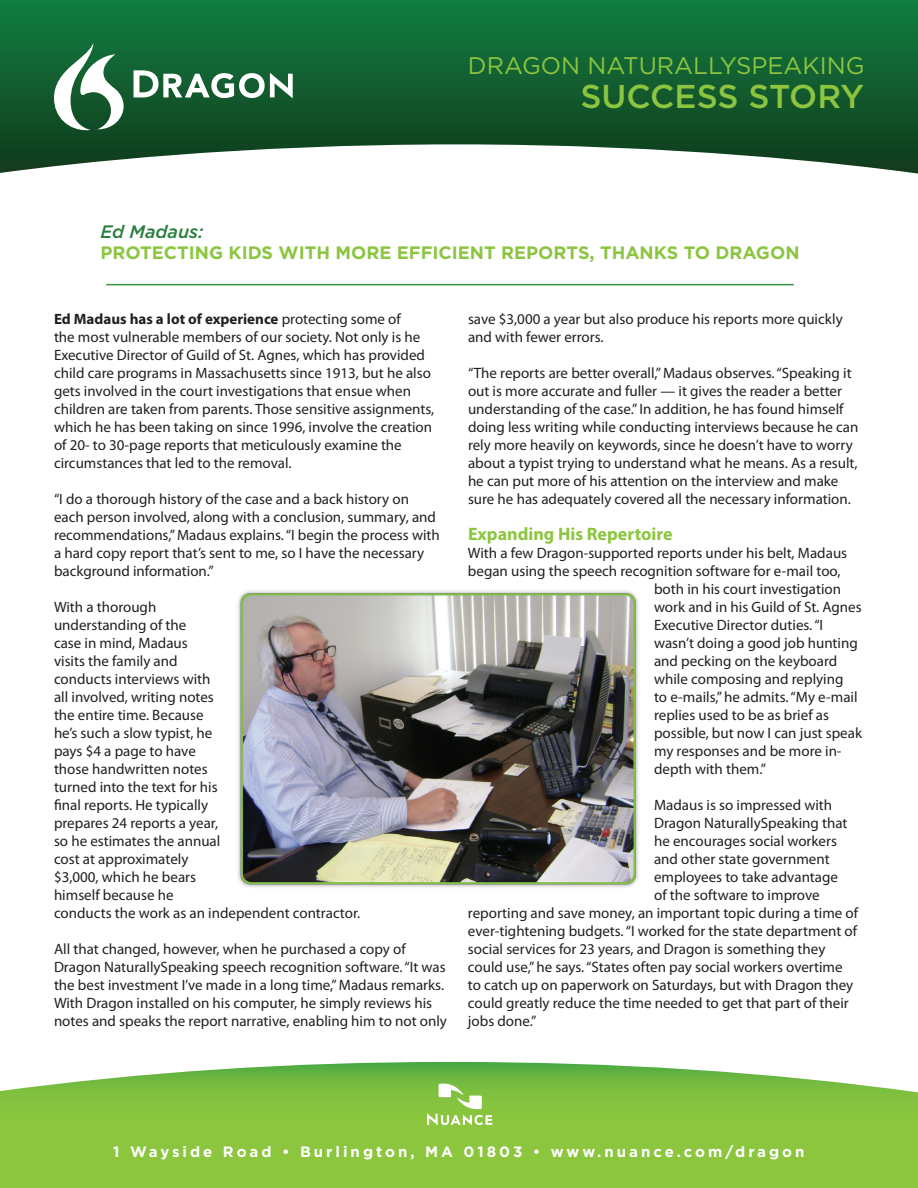
<style>
.page{position:relative;width:918px;height:1188px;background:#fff}
.page>*{position:absolute;margin:0;border:0;box-sizing:border-box;transform-origin:0 0}
.t1{font:500 33px "Gotham";letter-spacing:-.005em;color:#8cc540}
.t2{font:24px "Gotham";color:#8cc540}
.t3{font:700 18px "Gotham";color:#8cc540}
.t4{font:700 18px "Myriad Pro";color:#8cc540}
.t5{font:italic 500 18px "Gotham";color:#287e3d}
.t6{font:15px/18px "Myriad Pro";color:#231f20}
.t7{font:700 15px "Gotham";letter-spacing:.2em;color:#fff}
.s1{font-weight:700}
</style>
<div class="page">
<svg style="left:0;top:0;width:918px;height:174px;background:#2e734a"></svg>
<svg style="left:134px;top:70px;width:159px;height:28px"></svg>
<svg style="left:54px;top:43px;width:70px;height:87px"></svg>
<hr style="left:106px;top:284px;width:688px;height:1px;background:#349444">
<svg style="left:0;top:1062px;width:918px;height:126px;background:#8ec74d"></svg>
<svg style="left:427px;top:1084px;width:65px;height:41px"></svg>
<img style="left:238px;top:590px;width:401px;height:298px">
<h2 class="t2" style="left:468px;top:52px;width:398px">DRAGON NATURALLYSPEAKING</h2>
<h1 class="t1" style="left:580px;top:78px;width:285px">SUCCESS STORY</h1>
<p class="t5" style="left:100px;top:221px;width:105px">Ed Madaus:</p>
<p class="t3" style="left:100px;top:242px;width:701px">PROTECTING KIDS WITH MORE EFFICIENT REPORTS, THANKS TO DRAGON</p>
<p class="t6" style="left:54px;top:310px;width:382px"><span class="s1">Ed Madaus has a lot of experience</span> protecting some of<br>the most vulnerable members of our society. Not only is he Executive Director of Guild of St. Agnes, which has provided child care programs in Massachusetts since 1913, but he also gets involved in the court investigations that ensue when children are taken from parents. Those sensitive assignments, which he has been taking on since 1996, involve the creation of 20- to 30-page reports that meticulously examine the circumstances that led to the removal.</p>
<p class="t6" style="left:54px;top:490px;width:387px">“I do a thorough history of the case and a back history on each person involved, along with a conclusion, summary, and recommendations,” Madaus explains. “I begin the process with a hard copy report that’s sent to me, so I have the necessary background information.”</p>
<p class="t6" style="left:54px;top:598px;width:308px">With a thorough<br>understanding of the<br>case in mind, Madaus<br>visits the family and<br>conducts interviews with<br>all involved, writing notes<br>the entire time. Because<br>he’s such a slow typist, he<br>pays $4 a page to have<br>those handwritten notes<br>turned into the text for his<br>final reports. He typically<br>prepares 24 reports a year,<br>so he estimates the annual<br>cost at approximately<br>$3,000, which he bears<br>himself because he<br>conducts the work as an independent contractor.</p>
<p class="t6" style="left:54px;top:940px;width:394px">All that changed, however, when he purchased a copy of Dragon NaturallySpeaking speech recognition software. “It was the best investment I’ve made in a long time,” Madaus remarks.<br>With Dragon installed on his computer, he simply reviews his notes and speaks the report narrative, enabling him to not only</p>
<p class="t6" style="left:468px;top:310px;width:376px">save $3,000 a year but also produce his reports more quickly and with fewer errors.</p>
<p class="t6" style="left:468px;top:364px;width:392px">“The reports are better overall,” Madaus observes. “Speaking it out is more accurate and fuller — it gives the reader a better understanding of the case.” In addition, he has found himself doing less writing while conducting interviews because he can rely more heavily on keywords, since he doesn’t have to worry about a typist trying to understand what he means. As a result, he can put more of his attention on the interview and make sure he has adequately covered all the necessary information.</p>
<p class="t4" style="left:468px;top:522px;width:206px">Expanding His Repertoire</p>
<p class="t6" style="left:468px;top:544px;width:381px">With a few Dragon-supported reports under his belt, Madaus</p>
<p class="t6" style="left:468px;top:562px;width:374px">began using the speech recognition software for e-mail too,</p>
<p class="t6" style="left:654px;top:580px;width:188px">both in his court investigation</p>
<p class="t6" style="left:654px;top:598px;width:209px">work and in his Guild of St. Agnes</p>
<p class="t6" style="left:654px;top:616px;width:171px">Executive Director duties. “I</p>
<p class="t6" style="left:654px;top:634px;width:205px">wasn’t doing a good job hunting</p>
<p class="t6" style="left:654px;top:652px;width:185px">and pecking on the keyboard</p>
<p class="t6" style="left:654px;top:670px;width:191px">while composing and replying</p>
<p class="t6" style="left:654px;top:688px;width:205px">to e-mails,” he admits. “My e-mail</p>
<p class="t6" style="left:654px;top:706px;width:176px">replies used to be as brief as</p>
<p class="t6" style="left:654px;top:724px;width:209px">possible, but now I can just speak</p>
<p class="t6" style="left:654px;top:742px;width:189px">my responses and be more in-</p>
<p class="t6" style="left:654px;top:760px;width:114px">depth with them.”</p>
<p class="t6" style="left:654px;top:796px;width:180px">Madaus is so impressed with</p>
<p class="t6" style="left:654px;top:814px;width:195px">Dragon NaturallySpeaking that</p>
<p class="t6" style="left:654px;top:832px;width:184px">he encourages social workers</p>
<p class="t6" style="left:654px;top:850px;width:177px">and other state government</p>
<p class="t6" style="left:654px;top:868px;width:185px">employees to take advantage</p>
<p class="t6" style="left:654px;top:886px;width:167px">of the software to improve</p>
<p class="t6" style="left:468px;top:904px;width:392px">reporting and save money, an important topic during a time of</p>
<p class="t6" style="left:468px;top:922px;width:391px">ever-tightening budgets. “I worked for the state department of</p>
<p class="t6" style="left:468px;top:940px;width:359px">social services for 23 years, and Dragon is something they</p>
<p class="t6" style="left:468px;top:958px;width:376px">could use,” he says. “States often pay social workers overtime</p>
<p class="t6" style="left:468px;top:976px;width:387px">to catch up on paperwork on Saturdays, but with Dragon they</p>
<p class="t6" style="left:468px;top:994px;width:382px">could greatly reduce the time needed to get that part of their</p>
<p class="t6" style="left:468px;top:1012px;width:70px">jobs done.”</p>
<p class="t7" style="left:113px;top:1143px;width:693px">1 Wayside Road • Burlington, MA 01803 • www.nuance.com/dragon</p>
</div>
